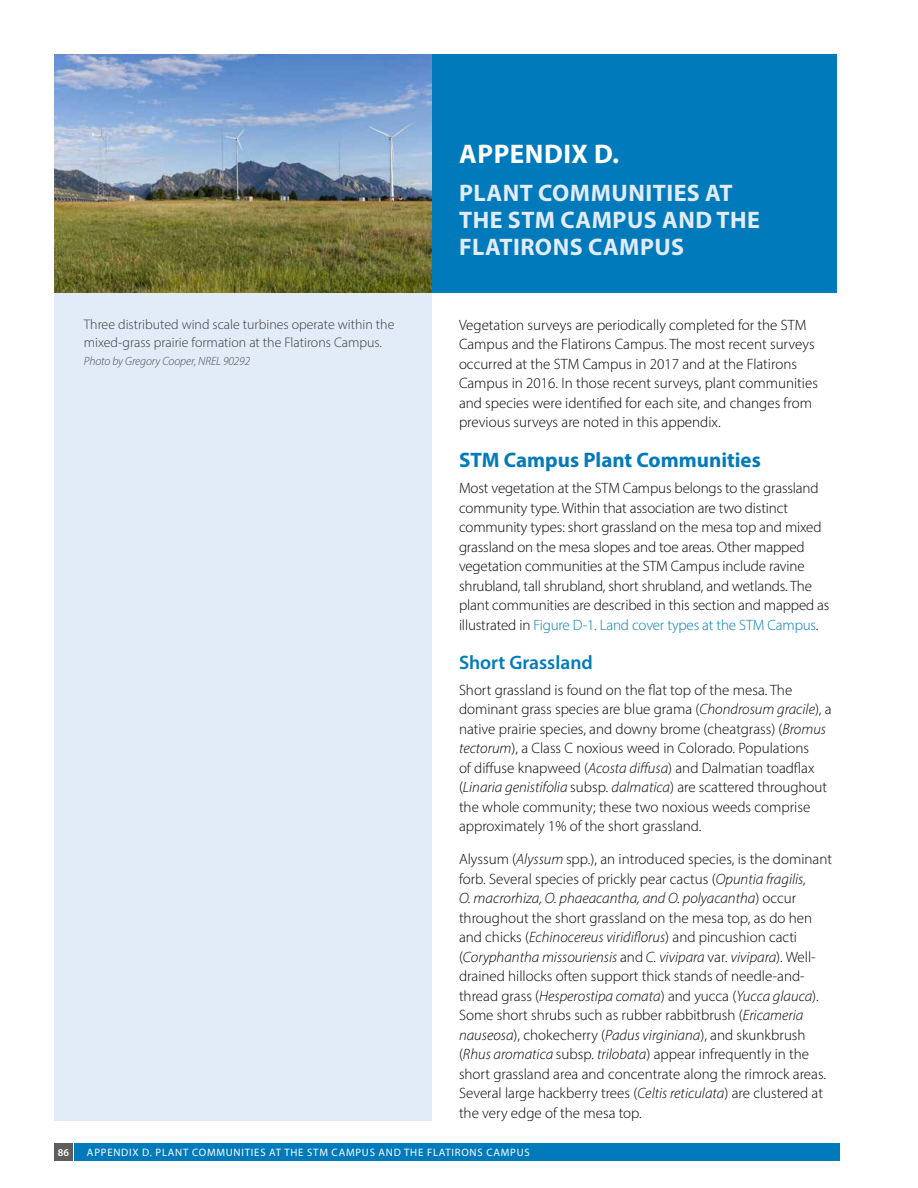
<style>
.page{position:relative;width:918px;height:1188px;background:#fff}
.page>*{position:absolute;margin:0;border:0;box-sizing:border-box;transform-origin:0 0}
.t1{font:700 27px "Myriad Pro";letter-spacing:.02em;color:#fff}
.t2{font:700 24px/27px "Myriad Pro";letter-spacing:.02em;color:#e2ecf8}
.t3{font:700 21px "Myriad Pro";color:#007abb}
.t4{font:600 19.5px "Myriad Pro";color:#007abb}
.t5{font:300 15px/19.5px "Myriad Pro";color:#000}
.t6{font:300 13.8px/18px "Myriad Pro";color:#363636}
.t7{font:italic 300 12px "Myriad Pro";letter-spacing:-.005em;color:#4a4b4b}
.t8{font:10.8px "Myriad Pro";letter-spacing:.07em;color:#fff}
.t9{font:600 10.5px "Myriad Pro";color:#fff}
.s1{color:#007abb}
.s2{font-style:italic}
</style>
<div class="page">
<div style="left:432px;top:54px;width:405px;height:239px;background:#007abb"></div>
<div style="left:54px;top:293px;width:378px;height:827px;background:#e2ecf8"></div>
<img style="left:54px;top:54px;width:378px;height:239px">
<div style="left:54px;top:1144px;width:19px;height:17px;background:#5e5e5f"></div>
<div style="left:78px;top:1144px;width:762px;height:17px;background:#007abb"></div>
<p class="t6" style="left:84px;top:315px;width:312px">Three distributed wind scale turbines operate within the mixed-grass prairie formation at the Flatirons Campus.</p>
<p class="t7" style="left:84px;top:354px;width:168px">Photo by Gregory Cooper, NREL 90292</p>
<p class="t1" style="left:459px;top:136px;width:161px">APPENDIX D.</p>
<h2 class="t2" style="left:459px;top:179px;width:302px">PLANT COMMUNITIES AT<br>THE STM CAMPUS AND THE<br>FLATIRONS CAMPUS</h2>
<p class="t5" style="left:459px;top:315px;width:360px">Vegetation surveys are periodically completed for the STM Campus and the Flatirons Campus. The most recent surveys occurred at the STM Campus in 2017 and at the Flatirons Campus in 2016. In those recent surveys, plant communities and species were identifed for each site, and changes from previous surveys are noted in this appendix.</p>
<h3 class="t3" style="left:459px;top:446px;width:303px">STM Campus Plant Communities</h3>
<p class="t5" style="left:459px;top:478px;width:372px">Most vegetation at the STM Campus belongs to the grassland community type. Within that association are two distinct community types: short grassland on the mesa top and mixed grassland on the mesa slopes and toe areas. Other mapped vegetation communities at the STM Campus include ravine shrubland, tall shrubland, short shrubland, and wetlands. The plant communities are described in this section and mapped as illustrated in <span class="s1">Figure D-1. Land cover types at the STM Campus</span>.</p>
<h3 class="t4" style="left:459px;top:650px;width:135px">Short Grassland</h3>
<p class="t5" style="left:459px;top:680px;width:374px">Short grassland is found on the fat top of the mesa. The dominant grass species are blue grama (<span class="s2">Chondrosum gracile</span>), a native prairie species, and downy brome (cheatgrass) (<span class="s2">Bromus tectorum</span>), a Class C noxious weed in Colorado. Populations<br>of difuse knapweed (<span class="s2">Acosta difusa</span>) and Dalmatian toadfax (<span class="s2">Linaria genistifolia</span> subsp<span class="s2">. dalmatica</span>) are scattered throughout the whole community; these two noxious weeds comprise approximately 1% of the short grassland.</p>
<p class="t5" style="left:459px;top:850px;width:375px">Alyssum (<span class="s2">Alyssum</span> spp.), an introduced species, is the dominant forb. Several species of prickly pear cactus (<span class="s2">Opuntia fragilis,</span></p>
<p class="t5" style="left:459px;top:889px;width:369px"><span class="s2">O. macrorhiza, O. phaeacantha, and O. polyacantha</span>) occur throughout the short grassland on the mesa top, as do hen and chicks (<span class="s2">Echinocereus viridiforus</span>) and pincushion cacti (<span class="s2">Coryphantha missouriensis</span> and <span class="s2">C. vivipara</span> var<span class="s2">. vivipara</span>). Well&shy;drained hillocks often support thick stands of needle-and&shy;thread grass (<span class="s2">Hesperostipa comata</span>) and yucca (<span class="s2">Yucca glauca</span>).<br>Some short shrubs such as rubber rabbitbrush (<span class="s2">Ericameria nauseosa</span>), chokecherry (<span class="s2">Padus virginiana</span>), and skunkbrush (<span class="s2">Rhus aromatica</span> subsp<span class="s2">. trilobata</span>) appear infrequently in the short grassland area and concentrate along the rimrock areas.<br>Several large hackberry trees (<span class="s2">Celtis reticulata</span>) are clustered at the very edge of the mesa top.</p>
<p class="t8" style="left:87px;top:1146px;width:444px">APPENDIx D. PLANT COMMUNITIES AT THE STM CAMPUS AND THE FLATIRONS CAMPUS</p>
<p class="t9" style="left:58px;top:1146px;width:13px">86</p>
<p class="t8" style="left:84px;top:1146px;width:67px">APPENDIx D.</p>
</div>
